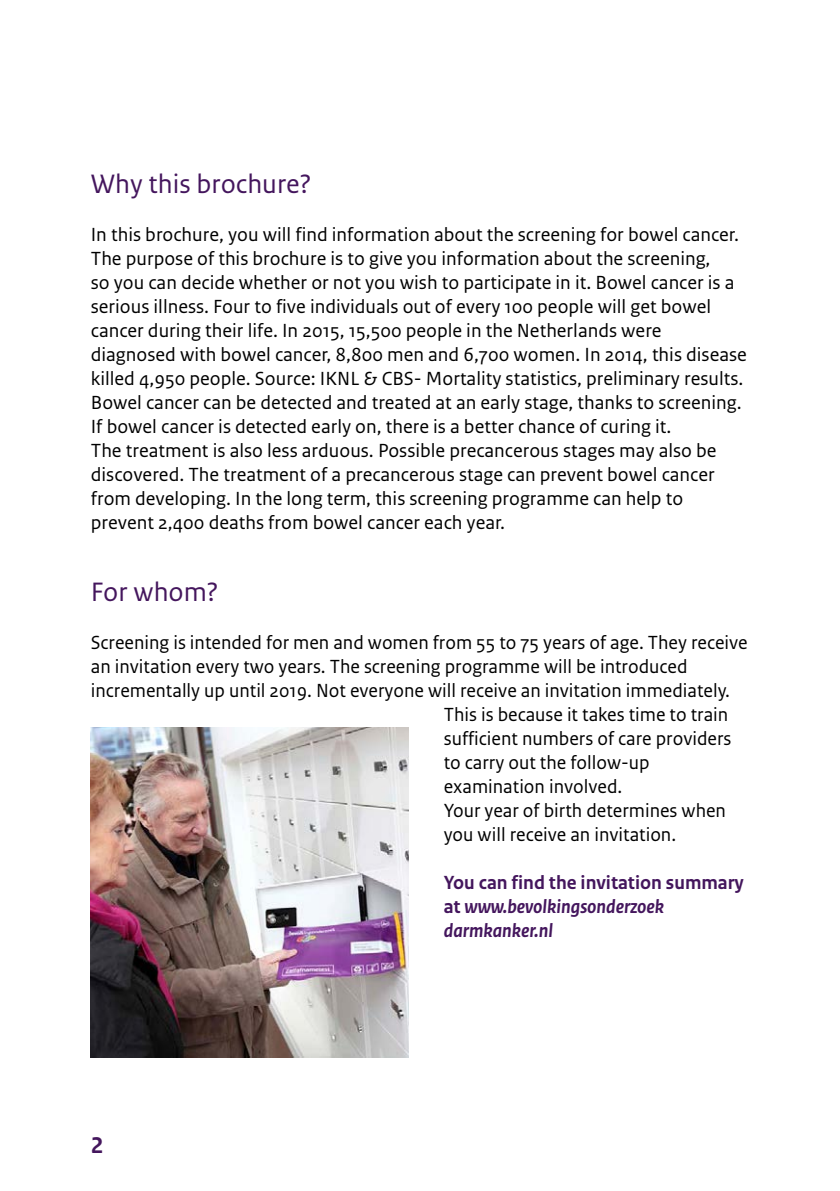
<style>
.page{position:relative;width:840px;height:1191px;background:#fff}
.page>*{position:absolute;margin:0;border:0;box-sizing:border-box;transform-origin:0 0}
._06_RIVM_Alineakop_v{font:28px "Rijksoverheid Sans Text";color:#44165d}
.t1{font:700 24px "Rijksoverheid Sans Text";color:#44165d}
._10_RIVM_Broodtekst{font:20px/24px "Rijksoverheid Sans Text";color:#000}
._08_RIVM_Tussenkop{font:italic 700 20px/24px "Rijksoverheid Sans Text";color:#44165d}
.s1{font-style:normal}
</style>
<div class="page">
<img style="left:91px;top:727px;width:317px;height:330px">
<p class="_06_RIVM_Alineakop_v" style="left:91px;top:168px;width:222px">Why this brochure?</p>
<p class="_10_RIVM_Broodtekst" style="left:91px;top:223px;width:657px">In this brochure, you will find information about the screening for bowel cancer.<br>The purpose of this brochure is to give you information about the screening,<br>so you can decide whether or not you wish to participate in it. Bowel cancer is a serious illness. Four to five individuals out of every 100 people will get bowel cancer during their life. In 2015, 15,500 people in the Netherlands were diagnosed with bowel cancer, 8,800 men and 6,700 women. In 2014, this disease killed 4,950 people. Source: IKNL &amp; CBS- Mortality statistics, preliminary results.<br>Bowel cancer can be detected and treated at an early stage, thanks to screening.</p>
<p class="_10_RIVM_Broodtekst" style="left:91px;top:415px;width:627px">If bowel cancer is detected early on, there is a better chance of curing it.<br>The treatment is also less arduous. Possible precancerous stages may also be discovered. The treatment of a precancerous stage can prevent bowel cancer from developing. In the long term, this screening programme can help to prevent 2,400 deaths from bowel cancer each year.</p>
<p class="_06_RIVM_Alineakop_v" style="left:91px;top:576px;width:129px">For whom?</p>
<p class="_10_RIVM_Broodtekst" style="left:91px;top:631px;width:658px">Screening is intended for men and women from 55 to 75 years of age. They receive</p>
<p class="_10_RIVM_Broodtekst" style="left:91px;top:655px;width:598px">an invitation every two years. The screening programme will be introduced</p>
<p class="_10_RIVM_Broodtekst" style="left:91px;top:679px;width:640px">incrementally up until 2019. Not everyone will receive an invitation immediately.</p>
<p class="_10_RIVM_Broodtekst" style="left:443px;top:703px;width:286px">This is because it takes time to train</p>
<p class="_10_RIVM_Broodtekst" style="left:443px;top:727px;width:289px">sufficient numbers of care providers</p>
<p class="_10_RIVM_Broodtekst" style="left:443px;top:751px;width:207px">to carry out the follow-up</p>
<p class="_10_RIVM_Broodtekst" style="left:443px;top:775px;width:180px">examination involved.</p>
<p class="_10_RIVM_Broodtekst" style="left:443px;top:799px;width:283px">Your year of birth determines when you will receive an invitation.</p>
<p class="_08_RIVM_Tussenkop" style="left:443px;top:871px;width:301px"><span class="s1">You can find the invitation summary at</span> www.bevolkingsonderzoek darmkanker.nl</p>
<p class="t1" style="left:91px;top:1131px;width:14px">2</p>
</div>
